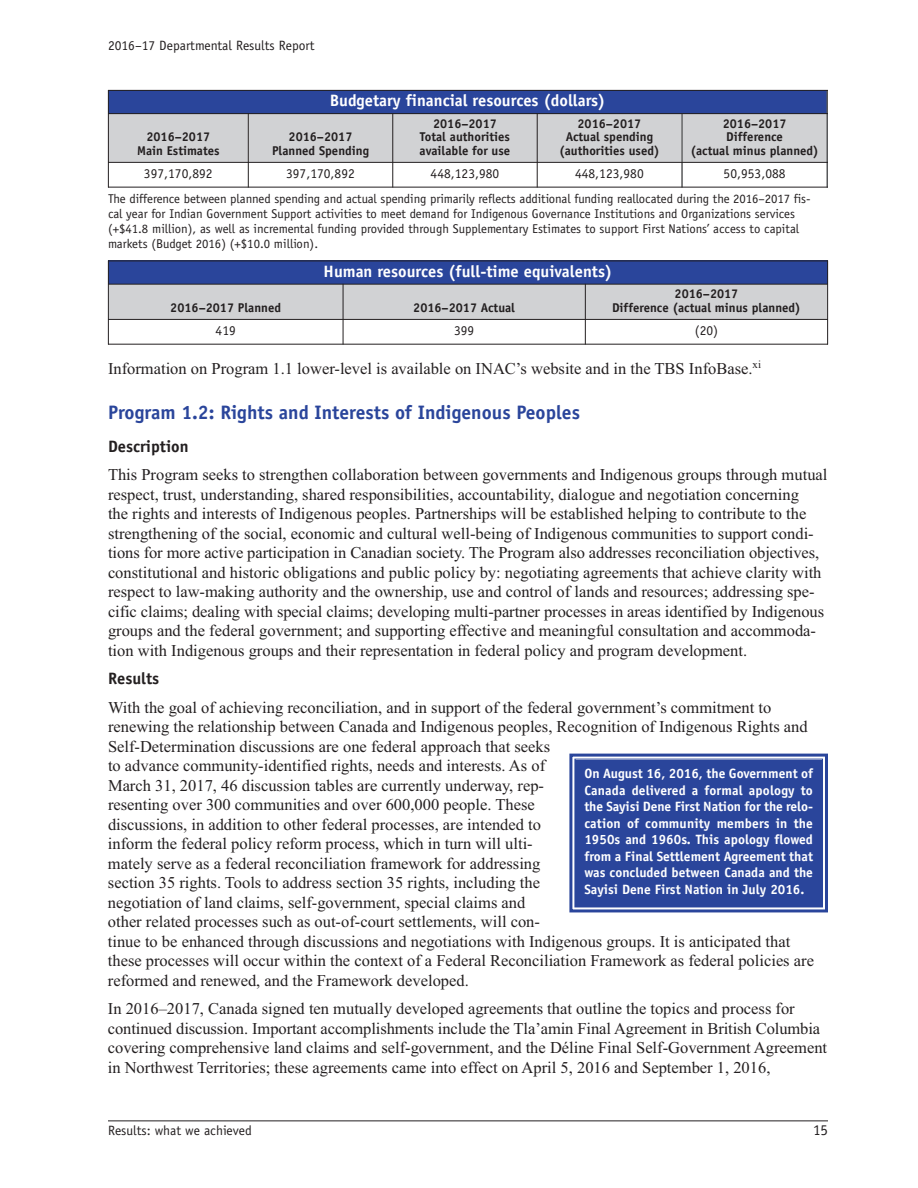
<style>
.page{position:relative;width:918px;height:1188px;background:#fff}
.page>*{position:absolute;margin:0;border:0;box-sizing:border-box;transform-origin:0 0}
.t1{font:700 19.5px "Officina Sans";color:#2a459b}
.t2{font:16.5px/19.5px "Times New Roman";color:#231f20}
.t3{font:700 16.5px "Officina Sans";color:#fff}
.t4{font:700 16.5px "Officina Sans";color:#231f20}
.t5{font:15px "Officina Sans";color:#231f20}
.t6{font:700 13.5px/16.5px "Officina Sans";color:#fff;text-align:justify}
.t7{font:13.5px "Officina Sans";color:#231f20}
.t8{font:12.75px/15px "Officina Sans";color:#231f20}
.t9{font:700 12.75px/13.5px "Officina Sans";color:#231f20;text-align:center}
</style>
<div class="page">
<hr style="left:108px;top:1120px;width:720px;height:1px;background:#231f20">
<div style="left:108px;top:90px;width:719px;height:24px;background:#2a459b"></div>
<div style="left:109px;top:114px;width:139px;height:48px;background:#d1d2d4"></div>
<div style="left:249px;top:114px;width:143px;height:48px;background:#d1d2d4"></div>
<div style="left:393px;top:114px;width:144px;height:48px;background:#d1d2d4"></div>
<div style="left:538px;top:114px;width:143px;height:48px;background:#d1d2d4"></div>
<div style="left:683px;top:114px;width:143px;height:48px;background:#d1d2d4"></div>
<hr style="left:108px;top:90px;width:1px;height:98px;background:#231f20">
<hr style="left:248px;top:113px;width:1px;height:75px;background:#231f20">
<hr style="left:392px;top:113px;width:1px;height:75px;background:#231f20">
<hr style="left:537px;top:113px;width:1px;height:75px;background:#231f20">
<hr style="left:681px;top:113px;width:2px;height:75px;background:#57585a">
<hr style="left:826px;top:90px;width:2px;height:98px;background:#57585a">
<hr style="left:108px;top:90px;width:720px;height:1px;background:#231f20">
<hr style="left:108px;top:113px;width:720px;height:1px;background:#231f20">
<hr style="left:108px;top:162px;width:720px;height:1px;background:#231f20">
<hr style="left:108px;top:187px;width:720px;height:1px;background:#231f20">
<div style="left:108px;top:261px;width:720px;height:23px;background:#2a459b"></div>
<div style="left:109px;top:285px;width:234px;height:34px;background:#d1d2d4"></div>
<div style="left:343px;top:285px;width:242px;height:34px;background:#d1d2d4"></div>
<div style="left:586px;top:285px;width:241px;height:34px;background:#d1d2d4"></div>
<hr style="left:108px;top:261px;width:1px;height:84px;background:#231f20">
<hr style="left:343px;top:284px;width:1px;height:61px;background:#231f20">
<hr style="left:585px;top:284px;width:1px;height:61px;background:#231f20">
<hr style="left:827px;top:261px;width:1px;height:84px;background:#231f20">
<hr style="left:108px;top:261px;width:720px;height:1px;background:#231f20">
<hr style="left:108px;top:284px;width:720px;height:1px;background:#231f20">
<hr style="left:108px;top:319px;width:720px;height:1px;background:#231f20">
<hr style="left:108px;top:344px;width:720px;height:1px;background:#231f20">
<div style="left:575px;top:760px;width:247px;height:146px;background:#2a459b"></div>
<div style="left:569px;top:754px;width:259px;height:158px;border:3px solid #2a459b"></div>
<div style="left:574px;top:759px;width:249px;height:148px;border:1px solid #2a459b"></div>
<p class="t7" style="left:108px;top:41px;width:208px">2016–17 Departmental Results Report</p>
<p class="t3" style="left:330px;top:94px;width:277px">Budgetary financial resources (dollars)</p>
<p class="t9" style="left:137px;top:131px;width:84px">2016–2017<br>Main Estimates</p>
<p class="t9" style="left:272px;top:131px;width:99px">2016–2017<br>Planned Spending</p>
<p class="t9" style="left:420px;top:118px;width:92px">2016–2017<br>Total authorities available for use</p>
<p class="t9" style="left:559px;top:118px;width:102px">2016–2017<br>Actual spending (authorities used)</p>
<p class="t9" style="left:690px;top:118px;width:130px">2016–2017<br>Difference<br>(actual minus planned)</p>
<p class="t7" style="left:144px;top:169px;width:70px">397,170,892</p>
<p class="t7" style="left:286px;top:169px;width:70px">397,170,892</p>
<p class="t7" style="left:431px;top:169px;width:70px">448,123,980</p>
<p class="t7" style="left:575px;top:169px;width:70px">448,123,980</p>
<p class="t7" style="left:724px;top:169px;width:63px">50,953,088</p>
<p class="t8" style="left:108px;top:192px;width:704px">The difference between planned spending and actual spending primarily reflects additional funding reallocated during the 2016–2017 fis&shy;cal year for Indian Government Support activities to meet demand for Indigenous Governance Institutions and Organizations services (+$41.8 million), as well as incremental funding provided through Supplementary Estimates to support First Nations’ access to capital markets (Budget 2016) (+$10.0 million).</p>
<p class="t3" style="left:324px;top:265px;width:290px">Human resources (full-time equivalents)</p>
<p class="t9" style="left:170px;top:302px;width:112px">2016–2017 Planned</p>
<p class="t9" style="left:413px;top:302px;width:103px">2016–2017 Actual</p>
<p class="t9" style="left:612px;top:288px;width:190px">2016–2017<br>Difference (actual minus planned)</p>
<p class="t7" style="left:216px;top:326px;width:22px">419</p>
<p class="t7" style="left:454px;top:326px;width:22px">399</p>
<p class="t7" style="left:695px;top:326px;width:25px">(20)</p>
<p class="t2" style="left:108px;top:358px;width:655px">Information on Program 1.1 lower-level is available on INAC’s website and in the TBS InfoBase.<sup>xi</sup></p>
<p class="t1" style="left:108px;top:405px;width:474px">Program 1.2: Rights and Interests of Indigenous Peoples</p>
<p class="t4" style="left:108px;top:440px;width:82px">Description</p>
<p class="t2" style="left:108px;top:465px;width:721px">This Program seeks to strengthen collaboration between governments and Indigenous groups through mutual respect, trust, understanding, shared responsibilities, accountability, dialogue and negotiation concerning<br>the rights and interests of Indigenous peoples. Partnerships will be established helping to contribute to the strengthening of the social, economic and cultural well-being of Indigenous communities to support condi&shy;tions for more active participation in Canadian society. The Program also addresses reconciliation objectives, constitutional and historic obligations and public policy by: negotiating agreements that achieve clarity with respect to law-making authority and the ownership, use and control of lands and resources; addressing spe&shy;cific claims; dealing with special claims; developing multi-partner processes in areas identified by Indigenous groups and the federal government; and supporting effective and meaningful consultation and accommoda&shy;tion with Indigenous groups and their representation in federal policy and program development.</p>
<p class="t4" style="left:108px;top:672px;width:53px">Results</p>
<p class="t2" style="left:108px;top:697px;width:708px">With the goal of achieving reconciliation, and in support of the federal government’s commitment to renewing the relationship between Canada and Indigenous peoples, Recognition of Indigenous Rights and Self-Determination discussions are one federal approach that seeks<br>to advance community-identified rights, needs and interests. As of<br>March 31, 2017, 46 discussion tables are currently underway, rep-<br>resenting over 300 communities and over 600,000 people. These<br>discussions, in addition to other federal processes, are intended to<br>inform the federal policy reform process, which in turn will ulti-<br>mately serve as a federal reconciliation framework for addressing<br>section 35 rights. Tools to address section 35 rights, including the<br>negotiation of land claims, self-government, special claims and<br>other related processes such as out-of-court settlements, will con-<br>tinue to be enhanced through discussions and negotiations with Indigenous groups. It is anticipated that these processes will occur within the context of a Federal Reconciliation Framework as federal policies are reformed and renewed, and the Framework developed.</p>
<p class="t2" style="left:108px;top:999px;width:721px">In 2016–2017, Canada signed ten mutually developed agreements that outline the topics and process for continued discussion. Important accomplishments include the Tla’amin Final Agreement in British Columbia covering comprehensive land claims and self-government, and the Déline Final Self-Government Agreement in Northwest Territories; these agreements came into effect on April 5, 2016 and September 1, 2016,</p>
<p class="t6" style="left:584px;top:767px;width:230px">On August 16, 2016, the Government of Canada delivered a formal apology to the Sayisi Dene First Nation for the relo&shy;cation of community members in the 1950s and 1960s. This apology flowed from a Final Settlement Agreement that was concluded between Canada and the Sayisi Dene First Nation in July 2016.</p>
<p class="t7" style="left:108px;top:1125px;width:145px">Results: what we achieved</p>
<p class="t5" style="left:813px;top:1124px;width:16px">15</p>
</div>
